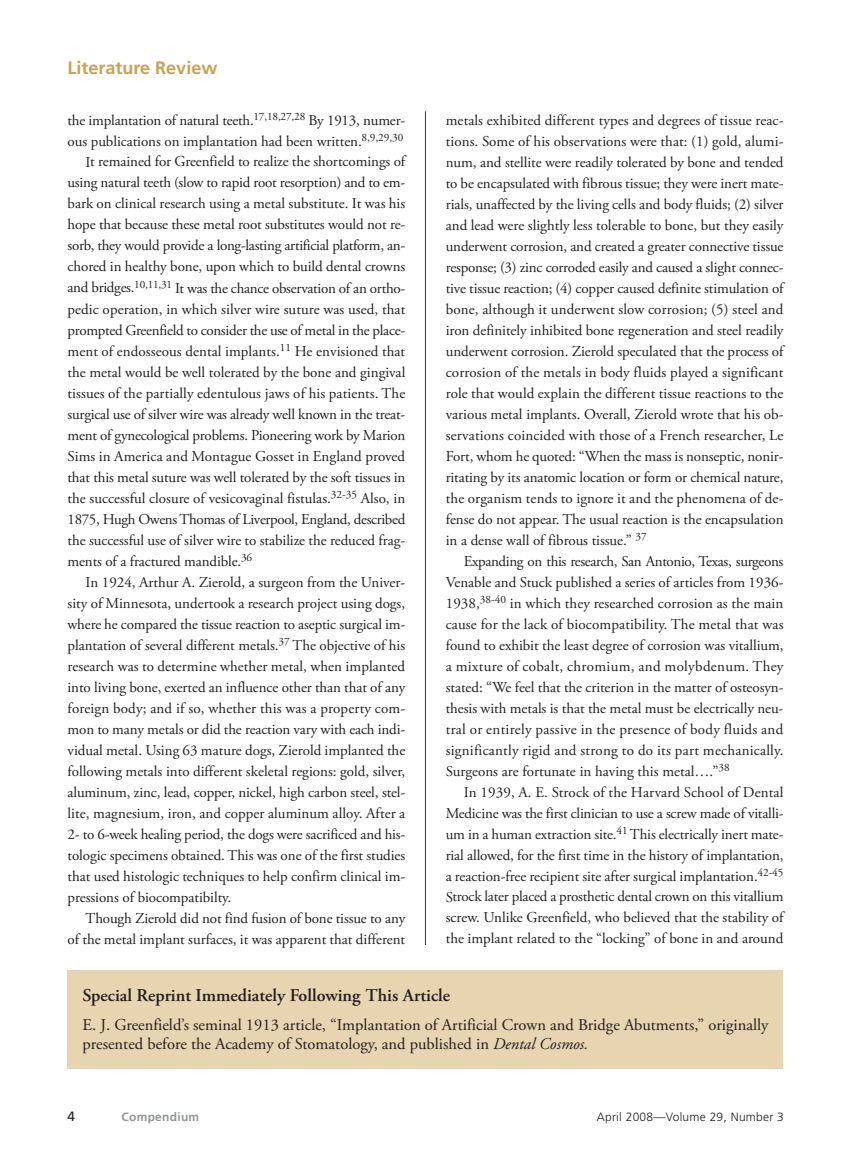
<style>
.page{position:relative;width:851px;height:1161px;background:#fff}
.page>*{position:absolute;margin:0;border:0;box-sizing:border-box;transform-origin:0 0}
.t1{font:600 18px "Adobe Garamond Pro";color:#231f20}
.t2{font:700 18px "Frutiger LT Std";color:#c7a259}
.t3{font:16.5px/19.5px "Adobe Garamond Pro";color:#231f20}
.t4{font:15px/21px "Adobe Garamond Pro";letter-spacing:-.005em;color:#231f20;text-align:justify}
.t5{font:15px "Adobe Garamond Pro";letter-spacing:-.025em;color:#231f20}
.t6{font:13.5px "Frutiger LT Std";color:#231f20}
.t7{font:300 12px "Frutiger LT Std";letter-spacing:.02em;color:#231f20}
.t8{font:700 12px "Frutiger LT Std";letter-spacing:.02em;color:#939598}
.s1{font-style:italic}
</style>
<div class="page">
<hr style="left:425px;top:111px;width:1px;height:834px;background:#004577">
<div style="left:68px;top:971px;width:715px;height:98px;background:#e7d4b1"></div>
<p class="t2" style="left:68px;top:61px;width:151px">Literature Review</p>
<p class="t4" style="left:68px;top:111px;width:339px">the implantation of natural teeth.<sup>17,18,27,28</sup> By 1913, numer-</p>
<p class="t4" style="left:68px;top:132px;width:337px">ous publications on implantation had been written.<sup>8,9,29,30</sup></p>
<p class="t4" style="left:86px;top:153px;width:321px">It remained for Greenfield to realize the shortcomings of</p>
<p class="t4" style="left:67px;top:174px;width:339px">using natural teeth (slow to rapid root resorption) and to em-</p>
<p class="t4" style="left:67px;top:195px;width:339px">bark on clinical research using a metal substitute. It was his</p>
<p class="t4" style="left:67px;top:216px;width:339px">hope that because these metal root substitutes would not re-</p>
<p class="t4" style="left:67px;top:237px;width:339px">sorb, they would provide a long-lasting artificial platform, an-</p>
<p class="t4" style="left:67px;top:258px;width:339px">chored in healthy bone, upon which to build dental crowns</p>
<p class="t4" style="left:67px;top:279px;width:339px">and bridges.<sup>10,11,31</sup> It was the chance observation of an ortho-</p>
<p class="t4" style="left:68px;top:300px;width:339px">pedic operation, in which silver wire suture was used, that</p>
<p class="t4" style="left:68px;top:321px;width:339px">prompted Greenfield to consider the use of metal in the place-</p>
<p class="t4" style="left:68px;top:342px;width:339px">ment of endosseous dental implants.<sup>11</sup> He envisioned that</p>
<p class="t4" style="left:68px;top:363px;width:339px">the metal would be well tolerated by the bone and gingival</p>
<p class="t4" style="left:68px;top:384px;width:339px">tissues of the partially edentulous jaws of his patients. The</p>
<p class="t4" style="left:68px;top:405px;width:339px">surgical use of silver wire was already well known in the treat-</p>
<p class="t4" style="left:68px;top:426px;width:339px">ment of gynecological problems. Pioneering work by Marion</p>
<p class="t4" style="left:68px;top:447px;width:339px">Sims in America and Montague Gosset in England proved</p>
<p class="t4" style="left:68px;top:468px;width:339px">that this metal suture was well tolerated by the soft tissues in</p>
<p class="t4" style="left:68px;top:489px;width:339px">the successful closure of vesicovaginal fistulas.<sup>32-35</sup> Also, in</p>
<p class="t5" style="left:68px;top:513px;width:339px">1875, Hugh Owens Thomas of Liverpool, England, described</p>
<p class="t4" style="left:68px;top:531px;width:339px">the successful use of silver wire to stabilize the reduced frag-</p>
<p class="t4" style="left:68px;top:552px;width:186px">ments of a fractured mandible.<sup>36</sup></p>
<p class="t4" style="left:86px;top:573px;width:321px">In 1924, Arthur A. Zierold, a surgeon from the Univer-</p>
<p class="t4" style="left:67px;top:594px;width:339px">sity of Minnesota, undertook a research project using dogs,</p>
<p class="t4" style="left:67px;top:615px;width:339px">where he compared the tissue reaction to aseptic surgical im-</p>
<p class="t4" style="left:67px;top:636px;width:339px">plantation of several different metals.<sup>37</sup> The objective of his</p>
<p class="t4" style="left:68px;top:657px;width:339px">research was to determine whether metal, when implanted</p>
<p class="t4" style="left:68px;top:678px;width:339px">into living bone, exerted an influence other than that of any</p>
<p class="t4" style="left:68px;top:699px;width:339px">foreign body; and if so, whether this was a property com-</p>
<p class="t4" style="left:68px;top:720px;width:339px">mon to many metals or did the reaction vary with each indi-</p>
<p class="t4" style="left:68px;top:741px;width:339px">vidual metal. Using 63 mature dogs, Zierold implanted the</p>
<p class="t4" style="left:68px;top:762px;width:339px">following metals into different skeletal regions: gold, silver,</p>
<p class="t4" style="left:68px;top:783px;width:339px">aluminum, zinc, lead, copper, nickel, high carbon steel, stel-</p>
<p class="t4" style="left:68px;top:804px;width:339px">lite, magnesium, iron, and copper aluminum alloy. After a</p>
<p class="t4" style="left:68px;top:825px;width:339px">2- to 6-week healing period, the dogs were sacrificed and his-</p>
<p class="t4" style="left:68px;top:846px;width:339px">tologic specimens obtained. This was one of the first studies</p>
<p class="t4" style="left:68px;top:867px;width:339px">that used histologic techniques to help confirm clinical im-</p>
<p class="t4" style="left:68px;top:888px;width:165px">pressions of biocompatibilty.</p>
<p class="t4" style="left:86px;top:909px;width:321px">Though Zierold did not find fusion of bone tissue to any</p>
<p class="t4" style="left:68px;top:930px;width:339px">of the metal implant surfaces, it was apparent that different</p>
<p class="t4" style="left:445px;top:111px;width:339px">metals exhibited different types and degrees of tissue reac&shy;tions. Some of his observations were that: (1) gold, alumi&shy;num, and stellite were readily tolerated by bone and tended to be encapsulated with fibrous tissue; they were inert mate&shy;rials, unaffected by the living cells and body fluids; (2) silver and lead were slightly less tolerable to bone, but they easily underwent corrosion, and created a greater connective tissue response; (3) zinc corroded easily and caused a slight connec&shy;tive tissue reaction; (4) copper caused definite stimulation of bone, although it underwent slow corrosion; (5) steel and iron definitely inhibited bone regeneration and steel readily underwent corrosion. Zierold speculated that the process of corrosion of the metals in body fluids played a significant role that would explain the different tissue reactions to the various metal implants. Overall, Zierold wrote that his ob&shy;servations coincided with those of a French researcher, Le Fort, whom he quoted: “When the mass is nonseptic, nonir&shy;ritating by its anatomic location or form or chemical nature, the organism tends to ignore it and the phenomena of de&shy;fense do not appear. The usual reaction is the encapsulation in a dense wall of fibrous tissue.” <sup>37</sup></p>
<p class="t4" style="left:446px;top:552px;width:339px;text-indent:18px">Expanding on this research, San Antonio, Texas, surgeons Venable and Stuck published a series of articles from 1936- 1938,<sup>38-40</sup> in which they researched corrosion as the main cause for the lack of biocompatibility. The metal that was found to exhibit the least degree of corrosion was vitallium, a mixture of cobalt, chromium, and molybdenum. They stated: “We feel that the criterion in the matter of osteosyn&shy;thesis with metals is that the metal must be electrically neu&shy;tral or entirely passive in the presence of body fluids and significantly rigid and strong to do its part mechanically.<br>Surgeons are fortunate in having this metal….”<sup>38</sup></p>
<p class="t4" style="left:446px;top:783px;width:339px;text-indent:18px">In 1939, A. E. Strock of the Harvard School of Dental Medicine was the first clinician to use a screw made of vitalli&shy;um in a human extraction site.<sup>41</sup> This electrically inert mate&shy;rial allowed, for the first time in the history of implantation, a reaction-free recipient site after surgical implantation.<sup>42-45<br></sup>Strock later placed a prosthetic dental crown on this vitallium screw. Unlike Greenfield, who believed that the stability of the implant related to the “locking” of bone in and around</p>
<p class="t1" style="left:82px;top:989px;width:369px">Special Reprint Immediately Following This Article</p>
<p class="t3" style="left:82px;top:1016px;width:687px">E. J. Greenfield’s seminal 1913 article, “Implantation of Artificial Crown and Bridge Abutments,” originally presented before the Academy of Stomatology, and published in <span class="s1">Dental Cosmos.</span></p>
<p class="t6" style="left:68px;top:1111px;width:9px">4</p>
<p class="t8" style="left:122px;top:1112px;width:79px">Compendium</p>
<p class="t7" style="left:596px;top:1112px;width:189px">April 2008—Volume 29, Number 3</p>
</div>
